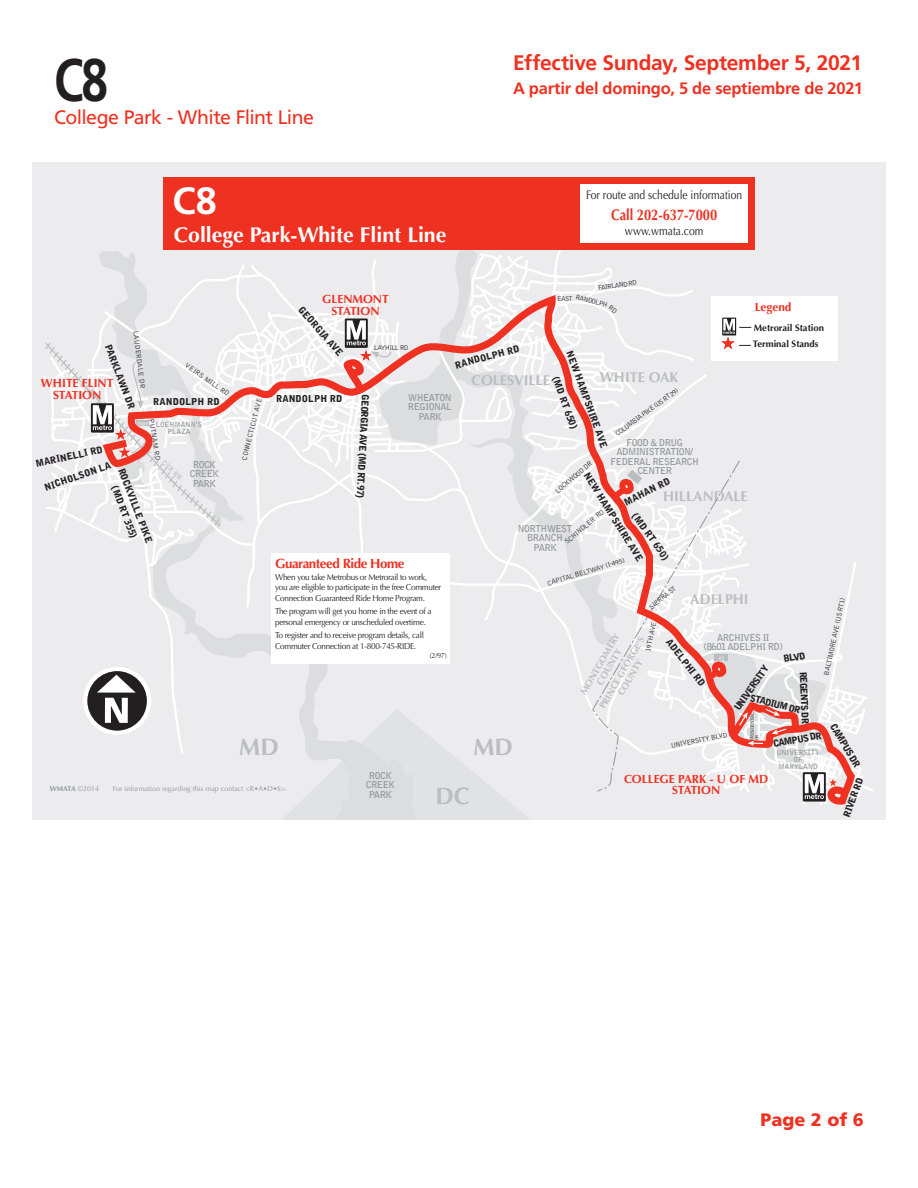
<style>
.page{position:relative;width:918px;height:1188px;background:#fff}
.page>*{position:absolute;margin:0;border:0;box-sizing:border-box;transform-origin:0 0}
.t1{font:700 60px "Frutiger";color:#231f20;scale:.8 1}
.t2{font:700 37.95px "Frutiger";color:#fff}
.t3{font:700 23.7px "Optima";color:#bcbdc0}
.t4{font:700 21.3px "Optima";color:#fff}
.t5{font:700 21px "Frutiger";letter-spacing:-.015em;color:#ef3122}
.t6{font:19.5px "Frutiger";letter-spacing:-.03em;color:#ef3122}
.t7{font:900 18px "Frutiger";color:#ef3122}
.t8{font:700 16.5px "Frutiger";letter-spacing:-.015em;color:#ef3122}
.t9{font:700 15.6px "Optima";color:#ef3122;scale:.83 1}
.t10{font:700 14.25px "Optima";color:#bcbdc0}
.t11{font:700 13.35px "Optima";letter-spacing:-.035em;color:#ef3122}
.t12{font:12.45px "Optima";color:#231f20;scale:.83 1}
.t13{font:700 11.85px/11.9px "Optima";color:#ef3122;text-align:center}
.t14{font:700 11.85px "Optima";color:#231f20}
.t15{font:900 9.45px "Bell Gothic";color:#231f20}
.t16{font:700 9.45px/9.4px "Bell Gothic";letter-spacing:-.05em;color:#939598;text-align:center}
.t17{font:700 9.45px/9.4px "Optima";color:#bcbdc0;text-align:center}
.t18{font:700 9.45px/16px "Optima";color:#231f20}
.t19{font:8.55px/10.6px "Optima";letter-spacing:-.035em;color:#231f20;scale:.95 1}
.t20{font:7.35px "Optima";color:#231f20}
.t21{font:300 7.05px "Bell Gothic";letter-spacing:-.1em;color:#231f20}
.t22{font:7.05px "Optima";color:#939598}
.t23{font:700 7.05px/7.1px "Bell Gothic";color:#939598;text-align:center}
.t24{font:700 7.05px "Optima";letter-spacing:-.025em;color:#939598}
.t25{font:300 7.05px "Bell Gothic";color:#a8a9ad}
.t26{font:300 4.8px/4.8px "Bell Gothic";letter-spacing:-.125em;color:#231f20}
.s1{font-size:11.85px}
.s2{font-weight:400}
</style>
<div class="page">
<div style="left:32px;top:162px;width:854px;height:658px;background:#ececee"></div>
<div style="left:163px;top:177px;width:592px;height:72px;background:#ef3122"></div>
<div style="left:581px;top:184px;width:167px;height:58px;background:#fff"></div>
<svg style="left:43px;top:236px;width:831px;height:584px"></svg>
<h1 class="t1" style="left:54px;top:45px;width:69px">C8</h1>
<h3 class="t6" style="left:54px;top:106px;width:262px">College Park - White Flint Line</h3>
<h2 class="t2" style="left:173px;top:178px;width:46px">C8</h2>
<h3 class="t4" style="left:174px;top:222px;width:274px">College Park-White Flint Line</h3>
<h3 class="t5" style="left:513px;top:51px;width:351px">Effective Sunday, September 5, 2021</h3>
<h3 class="t8" style="left:513px;top:79px;width:352px">A partir del domingo, 5 de septiembre de 2021</h3>
<h3 class="t12" style="left:586px;top:188px;width:190px">For route and schedule information</h3>
<h3 class="t9" style="left:611px;top:206px;width:129px">Call 202-637-7000</h3>
<h3 class="t12" style="left:625px;top:224px;width:96px">www.wmata.com</h3>
<p class="t21" style="left:597px;top:284px;width:41px;rotate:-9deg">FAIRLAND RD</p>
<p class="t21" style="left:577px;top:293px;width:34px;rotate:13deg">RANDOLPH</p>
<h3 class="t13" style="left:322px;top:293px;width:68px">GLENMONT<br>STATION</h3>
<p class="t21" style="left:557px;top:295px;width:17px;rotate:-1deg">EAST</p>
<h3 class="t13" style="left:755px;top:301px;width:38px">Legend</h3>
<p class="t15" style="left:305px;top:304px;width:64px;rotate:49deg">GEORGIA AVE</p>
<p class="t18" style="left:753px;top:320px;width:73px;text-indent:-13px"><span class="s1">—</span> Metrorail Station<br>Terminal Stands</p>
<p class="t21" style="left:139px;top:330px;width:59px;rotate:83deg">LAUDERDALE DR</p>
<p class="t15" style="left:113px;top:343px;width:70px;rotate:69deg">PARKLAWN DR</p>
<h3 class="t14" style="left:739px;top:337px;width:13px">—</h3>
<p class="t15" style="left:454px;top:360px;width:68px;rotate:-15deg">RANDOLPH RD</p>
<p class="t21" style="left:374px;top:344px;width:36px">LAYHILL RD</p>
<p class="t15" style="left:575px;top:349px;width:104px;rotate:70deg">NEW HAMPSHIRE AVE</p>
<p class="t21" style="left:188px;top:361px;width:54px;rotate:35deg">VEIRS MILL RD</p>
<h3 class="t10" style="left:600px;top:369px;width:80px">WHITE OAK</h3>
<h3 class="t10" style="left:472px;top:372px;width:80px">COLESVILLE</h3>
<p class="t15" style="left:561px;top:375px;width:57px;rotate:70deg">(MD RT 650)</p>
<h3 class="t13" style="left:41px;top:377px;width:74px">WHITE FLINT<br>STATION</h3>
<p class="t21" style="left:614px;top:431px;width:78px;rotate:-36deg">COLUMBIA PIKE (US RT 29)</p>
<p class="t16" style="left:408px;top:392px;width:45px">WHEATON<br>REGIONAL<br>PARK</p>
<p class="t15" style="left:371px;top:394px;width:106px;rotate:93deg">GEORGIA AVE (MD RT. 97)</p>
<p class="t15" style="left:153px;top:396px;width:68px">RANDOLPH RD</p>
<p class="t15" style="left:276px;top:393px;width:68px">RANDOLPH RD</p>
<p class="t21" style="left:240px;top:459px;width:65px;rotate:-76deg">CONNECTICUT AVE</p>
<p class="t21" style="left:155px;top:418px;width:43px;rotate:81deg">PUTNAM RD</p>
<p class="t23" style="left:156px;top:421px;width:48px">LOEHMANN’S<br>PLAZA</p>
<p class="t16" style="left:611px;top:438px;width:90px">FOOD &amp; DRUG<br>ADMINISTRATION/<br>FEDERAL RESEARCH<br>CENTER</p>
<p class="t15" style="left:35px;top:458px;width:70px;rotate:-12deg">MARINELLI RD</p>
<p class="t25" style="left:166px;top:459px;width:26px;rotate:44deg">CSX RR</p>
<p class="t16" style="left:190px;top:460px;width:31px">ROCK<br>CREEK<br>PARK</p>
<p class="t21" style="left:554px;top:489px;width:47px;rotate:-40deg">LOCKWOOD DR</p>
<p class="t21" style="left:563px;top:539px;width:51px;rotate:-40deg">SCHINDLER RD</p>
<p class="t15" style="left:43px;top:482px;width:71px;rotate:-19deg">NICHOLSON LA</p>
<p class="t15" style="left:126px;top:466px;width:81px;rotate:69deg">ROCKVILLE PIKE</p>
<p class="t15" style="left:591px;top:470px;width:104px;rotate:58deg">NEW HAMPSHIRE AVE</p>
<p class="t15" style="left:622px;top:498px;width:52px;rotate:-26deg">MAHAN RD</p>
<p class="t15" style="left:120px;top:484px;width:57px;rotate:69deg">(MD RT 355)</p>
<h3 class="t10" style="left:663px;top:488px;width:86px">HILLANDALE</h3>
<p class="t15" style="left:639px;top:511px;width:57px;rotate:54deg">(MD RT 650)</p>
<p class="t16" style="left:518px;top:524px;width:56px">NORTHWEST<br>BRANCH<br>PARK</p>
<p class="t21" style="left:546px;top:580px;width:82px;rotate:-17deg">CAPITAL BELTWAY (I-495)</p>
<h3 class="t11" style="left:275px;top:556px;width:131px">Guaranteed Ride Home</h3>
<p class="t19" style="left:275px;top:572px;width:176px">When you take Metrobus or Metrorail to work, you are eligible to participate in the free Commuter<br>Connection Guaranteed Ride Home Program.</p>
<p class="t19" style="left:275px;top:606px;width:166px">The program will get you home in the event of a personal emergency or unscheduled overtime.</p>
<p class="t19" style="left:275px;top:630px;width:158px">To register and to receive program details, call<br>Commuter Connection at 1-800-745-RIDE.</p>
<p class="t20" style="left:430px;top:652px;width:19px">(2/97)</p>
<p class="t21" style="left:647px;top:605px;width:35px;rotate:-40deg">SIERRA ST</p>
<p class="t21" style="left:644px;top:651px;width:32px;rotate:-78deg">19TH AVE</p>
<h3 class="t10" style="left:690px;top:591px;width:60px">ADELPHI</h3>
<p class="t21" style="left:823px;top:674px;width:81px;rotate:-78deg">BALTIMORE AVE (US RT1)</p>
<p class="t17" style="left:579px;top:691px;width:70px;rotate:-60deg">MONTGOMERY<br>COUNTY</p>
<p class="t16" style="left:704px;top:632px;width:81px">ARCHIVES II<br>(8601 ADELPHI RD)</p>
<p class="t17" style="left:598px;top:705px;width:82px;rotate:-60deg">PRINCE GEORGE’S<br>COUNTY</p>
<p class="t15" style="left:673px;top:637px;width:58px;rotate:52deg">ADELPHI RD</p>
<p class="t15" style="left:783px;top:654px;width:24px;rotate:-10deg">BLVD</p>
<p class="t15" style="left:732px;top:706px;width:54px;rotate:-55deg">UNIVERSITY</p>
<p class="t15" style="left:809px;top:671px;width:54px;rotate:87deg">REGENTS DR</p>
<p class="t15" style="left:752px;top:692px;width:53px;rotate:14deg">STADIUM DR</p>
<p class="t26" style="left:750px;top:740px;width:29px;rotate:-90deg">PRESIDENTIAL<br>DR</p>
<p class="t15" style="left:837px;top:721px;width:51px;rotate:59deg">CAMPUS DR</p>
<p class="t15" style="left:841px;top:815px;width:43px;rotate:-70deg">RIVER RD</p>
<p class="t15" style="left:772px;top:738px;width:51px;rotate:-10deg">CAMPUS DR</p>
<p class="t21" style="left:670px;top:742px;width:59px;rotate:-11deg">UNIVERSITY BLVD</p>
<h3 class="t3" style="left:473px;top:733px;width:41px">MD</h3>
<h3 class="t3" style="left:239px;top:734px;width:41px">MD</h3>
<p class="t23" style="left:777px;top:749px;width:45px">UNIVERSITY<br>OF<br>MARYLAND</p>
<p class="t16" style="left:366px;top:771px;width:31px">ROCK<br>CREEK<br>PARK</p>
<h3 class="t13" style="left:624px;top:773px;width:146px">COLLEGE PARK - U OF MD<br>STATION</h3>
<p class="t24" style="left:50px;top:784px;width:51px">WMATA <span class="s2">©2014</span></p>
<p class="t22" style="left:113px;top:784px;width:176px">For information regarding this map contact &lt;R•A•D•S&gt;.</p>
<h3 class="t3" style="left:435px;top:783px;width:36px">DC</h3>
<h3 class="t7" style="left:760px;top:1109px;width:105px">Page 2 of 6</h3>
</div>
